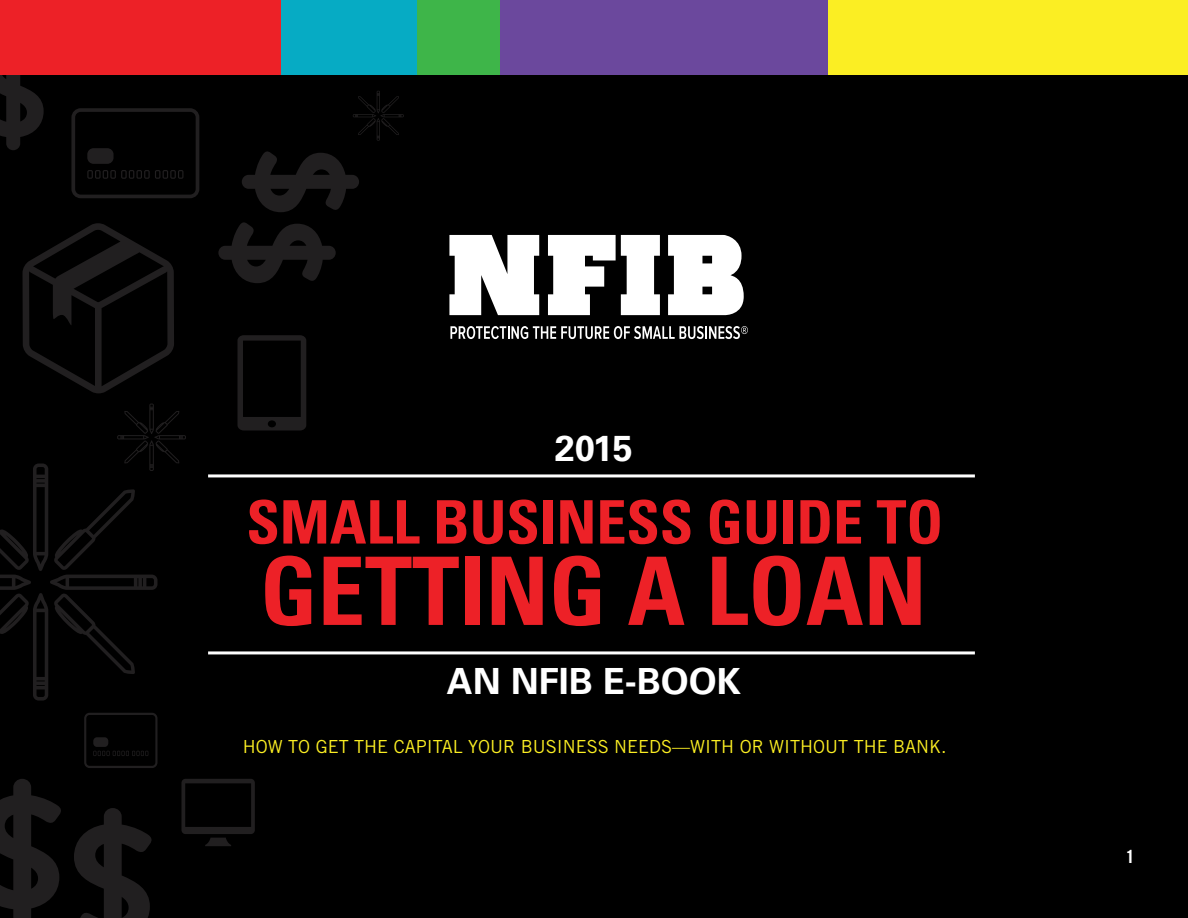
<style>
.page{position:relative;width:1188px;height:918px;background:#000}
.page>*{position:absolute;margin:0;border:0;box-sizing:border-box;transform-origin:0 0}
.t1{font:700 condensed 94.5px "Univers LT Std";color:#ed2127}
.t2{font:700 condensed 60px "Univers LT Std";color:#ed2127}
.t3{font:700 36px "Univers LT Std";color:#fff}
.t4{font:18px "Trade Gothic LT Std";color:#fbee23}
.t5{font:700 18px "Trade Gothic LT Std";color:#fff}
</style>
<div class="page">
<svg style="left:242px;top:151px;width:117px;height:61px"></svg>
<svg style="left:218px;top:222px;width:118px;height:61px"></svg>
<svg style="left:22px;top:223px;width:152px;height:170px"></svg>
<svg style="left:71px;top:108px;width:128px;height:90px"></svg>
<svg style="left:237px;top:335px;width:69px;height:95px"></svg>
<svg style="left:0;top:404px;width:186px;height:297px"></svg>
<svg style="left:353px;top:91px;width:51px;height:50px"></svg>
<svg style="left:0;top:74px;width:44px;height:76px"></svg>
<div style="left:0;top:0;width:281px;height:74px;background:#ed2127"></div>
<div style="left:281px;top:0;width:136px;height:74px;background:#06abc4"></div>
<div style="left:417px;top:0;width:84px;height:74px;background:#3eb549"></div>
<div style="left:501px;top:0;width:327px;height:74px;background:#6b489d"></div>
<div style="left:828px;top:0;width:360px;height:74px;background:#fbee23"></div>
<svg style="left:181px;top:779px;width:74px;height:67px"></svg>
<svg style="left:74px;top:808px;width:78px;height:110px"></svg>
<svg style="left:0;top:779px;width:61px;height:139px"></svg>
<svg style="left:84px;top:713px;width:74px;height:55px"></svg>
<svg style="left:449px;top:235px;width:295px;height:80px"></svg>
<svg style="left:450px;top:326px;width:298px;height:13px"></svg>
<hr style="left:208px;top:651px;width:767px;height:3px;background:#fff">
<hr style="left:208px;top:474px;width:767px;height:3px;background:#fff">
<h3 class="t3" style="left:555px;top:428px;width:80px">2015</h3>
<h2 class="t2" style="left:246px;top:485px;width:698px">SMALL BUSINESS GUIDE TO</h2>
<h1 class="t1" style="left:260px;top:533px;width:668px">GETTING A LOAN</h1>
<h3 class="t3" style="left:447px;top:660px;width:296px">AN NFIB E-BOOK</h3>
<p class="t4" style="left:243px;top:736px;width:705px">HOW TO GET THE CAPITAL YOUR BUSINESS NEEDS—WITH OR WITHOUT THE BANK.</p>
<p class="t5" style="left:1125px;top:846px;width:12px">1</p>
</div>
